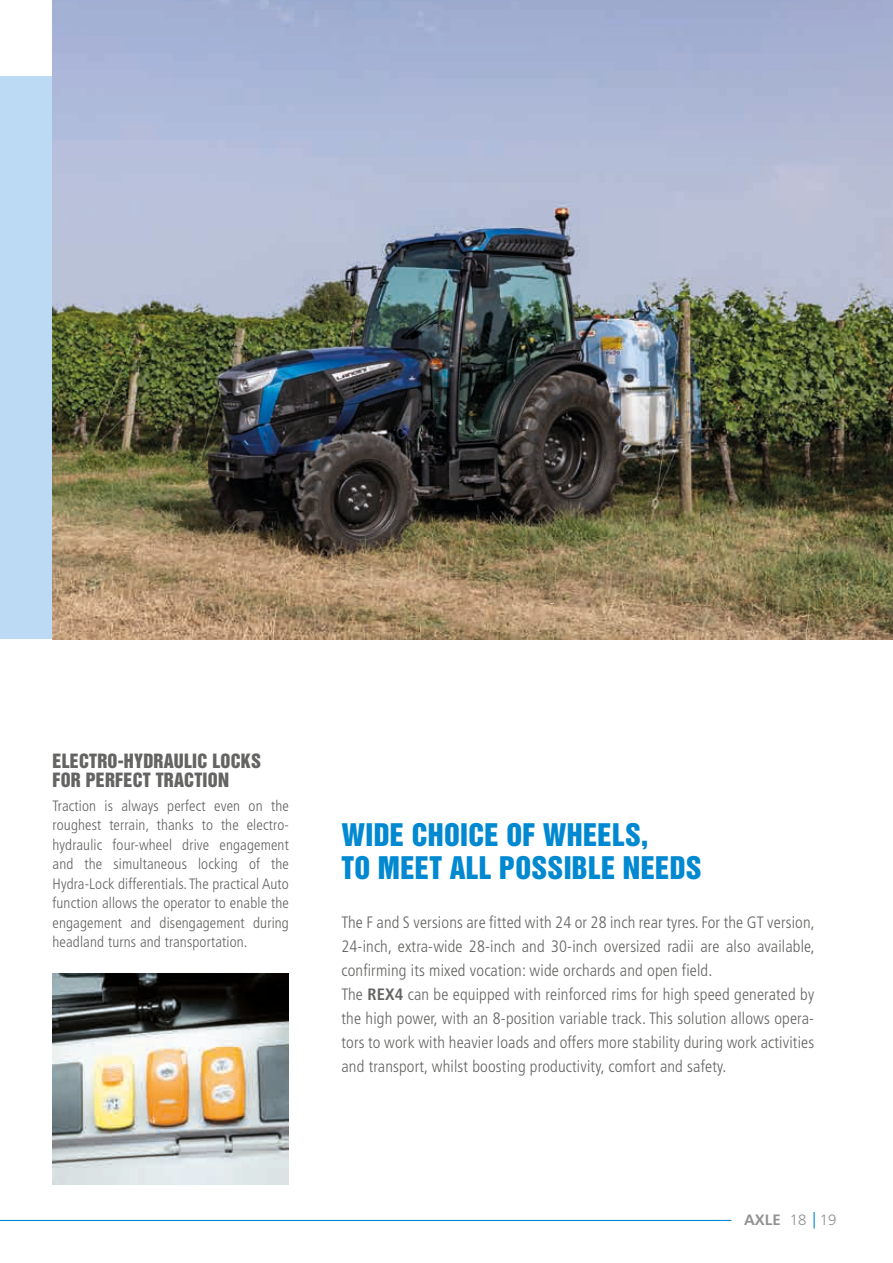
<style>
.page{position:relative;width:893px;height:1263px;background:#fff}
.page>*{position:absolute;margin:0;border:0;box-sizing:border-box;transform-origin:0 0}
.t1{font:28.5px/33px "Helvetica Inserat";letter-spacing:.01em;color:#0088d0}
.t2{font:18px/18.8px "Helvetica Inserat";letter-spacing:.01em;color:#646463}
.t3{font:300 condensed 16.5px/24px "Frutiger LT Std";letter-spacing:.01em;color:#646463}
.t4{font:300 condensed 15px/19.5px "Frutiger LT Std";letter-spacing:.01em;color:#646463;text-align:justify}
.t5{font:300 15px "Frutiger LT Std";color:#939292}
.t6{font:700 15px "Frutiger LT Std";color:#939292}
.s1{font-weight:700}
</style>
<div class="page">
<div style="left:0;top:77px;width:553px;height:562px;background:#bddaf4"></div>
<img style="left:53px;top:973px;width:236px;height:211px">
<svg style="left:813px;top:1212px;width:2px;height:16px"></svg>
<img style="left:53px;top:0;width:840px;height:639px">
<hr style="left:0;top:1220px;width:731px;height:1px;background:#0088d0">
<p class="t2" style="left:53px;top:752px;width:210px">ELECTRO-HYDRAULIC LOCKS<br>FOR PERFECT TRACTION</p>
<p class="t4" style="left:53px;top:796px;width:238px">Traction is always perfect even on the roughest terrain, thanks to the electro&shy;hydraulic four-wheel drive engagement and the simultaneous locking of the Hydra-Lock differentials. The practical Auto function allows the operator to enable the engagement and disengagement during headland turns and transportation.</p>
<h1 class="t1" style="left:341px;top:819px;width:362px">WIDE CHOICE OF WHEELS,<br>TO MEET ALL POSSIBLE NEEDS</h1>
<p class="t3" style="left:341px;top:910px;width:475px">The F and S versions are fitted with 24 or 28 inch rear tyres. For the GT version, 24-inch, extra-wide 28-inch and 30-inch oversized radii are also available, confirming its mixed vocation: wide orchards and open field.<br>The <span class="s1">REX4</span> can be equipped with reinforced rims for high speed generated by the high power, with an 8-position variable track. This solution allows opera&shy;tors to work with heavier loads and offers more stability during work activities and transport, whilst boosting productivity, comfort and safety.</p>
<p class="t6" style="left:744px;top:1211px;width:38px">AXLE</p>
<p class="t5" style="left:790px;top:1211px;width:48px">18 19</p>
</div>
